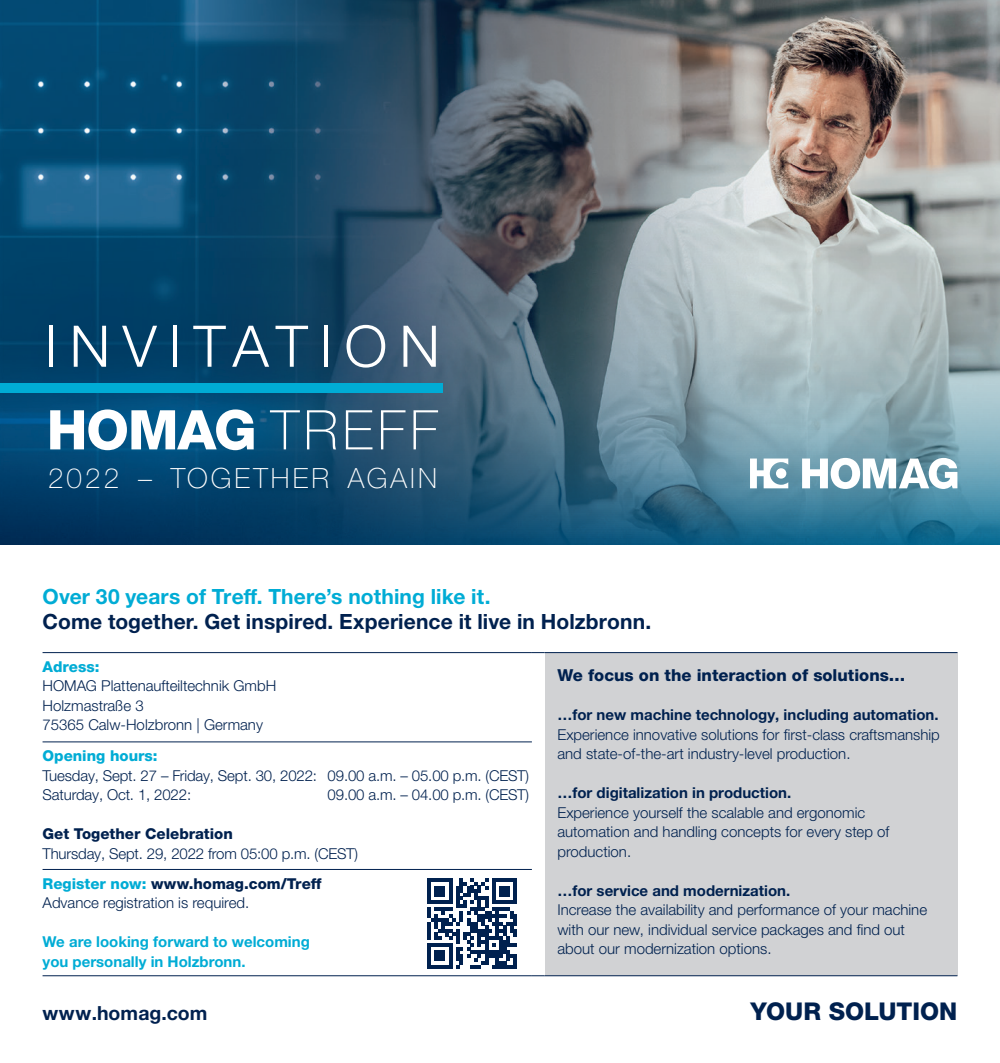
<style>
.page{position:relative;width:1000px;height:1063px;background:#fff}
.page>*{position:absolute;margin:0;border:0;box-sizing:border-box;transform-origin:0 0}
.t1{font:300 57.45px "Helvetica Neue LTW1 G";letter-spacing:.21em;color:#fff}
.t2{font:800 54.75px "Helvetica Neue LTW1 G";letter-spacing:-.02em;color:#fff}
.t3{font:100 27.9px "Helvetica Neue LTW1 G";letter-spacing:.11em;color:#fff}
.t4{font:800 24.45px "Helvetica Neue LTW1 G";color:#00214f}
.t5{font:700 21px "Helvetica Neue LTW1 G";letter-spacing:.005em;color:#00214f}
.t6{font:700 21px "Helvetica Neue LTW1 G";letter-spacing:.005em;color:#00acd5}
.t7{font:700 19.5px "Helvetica Neue LTW1 G";letter-spacing:.005em;color:#00214f}
.t8{font:800 16.5px "Helvetica Neue LTW1 G";color:#00214f}
.t9{font:300 15px/19.5px "Helvetica Neue LTW1 G";color:#00214f}
.t10{font:700 15px "Helvetica Neue LTW1 G";color:#00214f}
.t11{font:700 15px/19.5px "Helvetica Neue LTW1 G";color:#00acd5}
.t12{font:800 15px "Helvetica Neue LTW1 G";color:#00214f}
.t13{font:800 15px "Helvetica Neue LTW1 G";color:#00acd5}
.s1{font-weight:100}
.s2{font-weight:800;color:#00acd5}
.s3{font-weight:800}
</style>
<div class="page">
<img style="left:0;top:0;width:999px;height:544px">
<svg style="left:0;top:257px;width:504px;height:176px;background:#164c6e"></svg>
<div style="left:0;top:383px;width:442px;height:9px;background:#00acd5"></div>
<svg style="left:427px;top:879px;width:90px;height:90px"></svg>
<div style="left:544px;top:653px;width:413px;height:323px;background:#d1d2d4"></div>
<hr style="left:43px;top:742px;width:488px;height:1px;background:#00214f">
<hr style="left:43px;top:869px;width:488px;height:1px;background:#00214f">
<hr style="left:43px;top:652px;width:488px;height:1px;background:#00214f">
<svg style="left:531px;top:652px;width:13px;height:1px"></svg>
<hr style="left:544px;top:652px;width:413px;height:1px;background:#00214f">
<hr style="left:544px;top:975px;width:413px;height:1px;background:#00214f">
<hr style="left:43px;top:975px;width:488px;height:1px;background:#00214f">
<svg style="left:531px;top:975px;width:13px;height:1px"></svg>
<svg style="left:801px;top:458px;width:156px;height:31px"></svg>
<svg style="left:749px;top:459px;width:39px;height:29px"></svg>
<h1 class="t1" style="left:45px;top:311px;width:396px">INVITATION</h1>
<h2 class="t2" style="left:47px;top:397px;width:393px">HOMAG <span class="s1">TREFF</span></h2>
<h3 class="t3" style="left:48px;top:461px;width:390px">2022 – TOGETHER AGAIN</h3>
<h3 class="t6" style="left:43px;top:583px;width:449px">Over 30 years of Treff. There’s nothing like it.</h3>
<h3 class="t5" style="left:43px;top:609px;width:610px">Come together. Get inspired. Experience it live in Holzbronn.</h3>
<p class="t13" style="left:43px;top:658px;width:58px">Adress:</p>
<p class="t9" style="left:43px;top:676px;width:235px">HOMAG Plattenaufteiltechnik GmbH<br>Holzmastraße 3<br>75365 Calw-Holzbronn | Germany</p>
<p class="t13" style="left:43px;top:747px;width:117px">Opening hours:</p>
<p class="t9" style="left:43px;top:765px;width:488px">Tuesday, Sept. 27 – Friday, Sept. 30, 2022: 09.00 a.m. – 05.00 p.m. (CEST)<br>Saturday, Oct. 1, 2022:</p>
<p class="t9" style="left:327px;top:785px;width:203px">09.00 a.m. – 04.00 p.m. (CEST)</p>
<p class="t12" style="left:43px;top:825px;width:192px">Get Together Celebration</p>
<p class="t9" style="left:43px;top:838px;width:317px;line-height:30px">Thursday, Sept. 29, 2022 from 05:00 p.m. (CEST)<br><span class="s2">Register now:</span> <span class="s3">www.homag.com/Treff</span></p>
<p class="t9" style="left:43px;top:893px;width:208px">Advance registration is required.</p>
<p class="t11" style="left:43px;top:932px;width:269px">We are looking forward to welcoming you personally in Holzbronn.</p>
<p class="t8" style="left:557px;top:666px;width:349px">We focus on the interaction of solutions…</p>
<p class="t10" style="left:557px;top:706px;width:382px">…for new machine technology, including automation.</p>
<p class="t9" style="left:557px;top:725px;width:384px">Experience innovative solutions for first-class craftsmanship and state-of-the-art industry-level production.</p>
<p class="t10" style="left:557px;top:784px;width:235px">…for digitalization in production.</p>
<p class="t9" style="left:557px;top:803px;width:333px">Experience yourself the scalable and ergonomic automation and handling concepts for every step of production.</p>
<p class="t10" style="left:557px;top:881px;width:234px">…for service and modernization.</p>
<p class="t9" style="left:557px;top:900px;width:371px">Increase the availability and performance of your machine with our new, individual service packages and find out about our modernization options.</p>
<h3 class="t7" style="left:43px;top:1001px;width:166px">www.homag.com</h3>
<h3 class="t4" style="left:750px;top:997px;width:208px">YOUR SOLUTION</h3>
</div>
